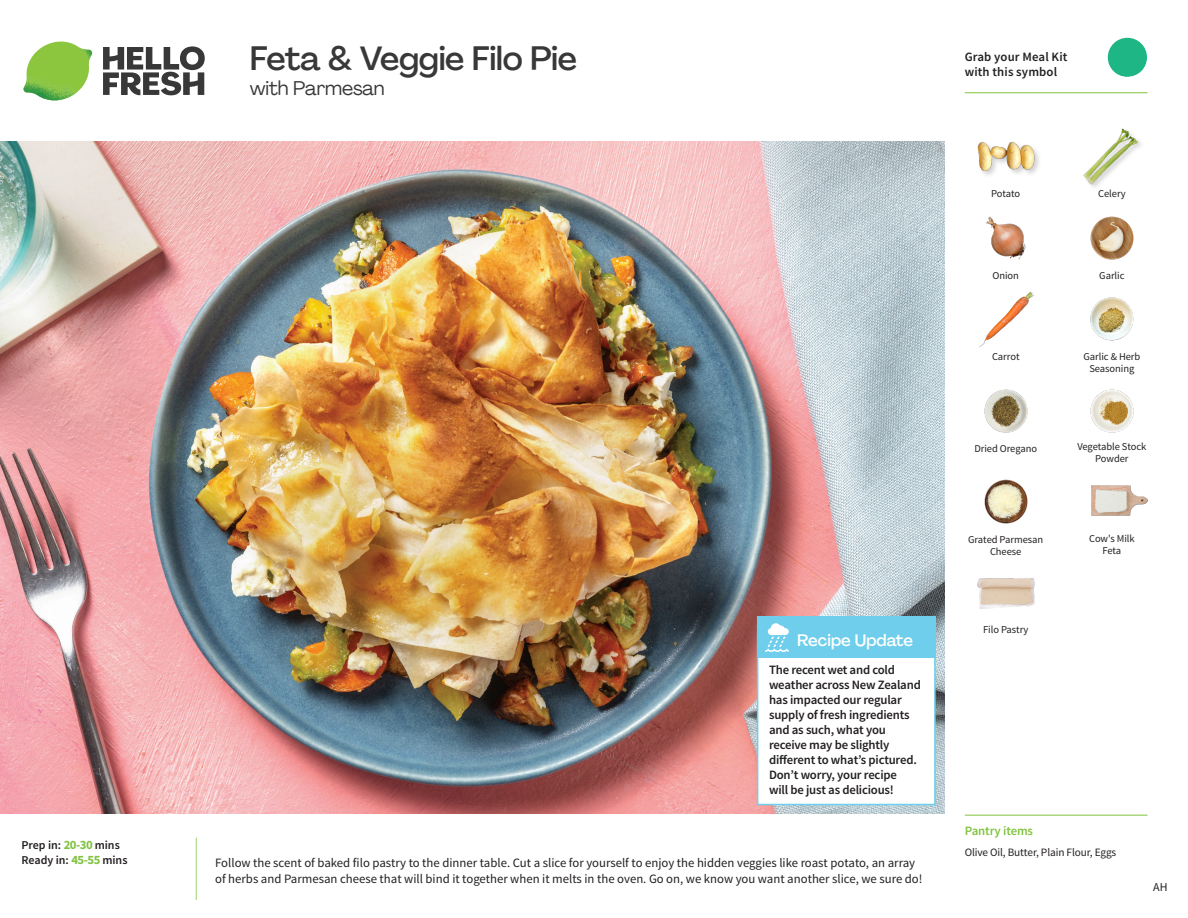
<style>
.page{position:relative;width:1188px;height:918px;background:#fff}
.page>*{position:absolute;margin:0;border:0;box-sizing:border-box;transform-origin:0 0}
._15_Titel_UK{font:500 33px "Agrandir";letter-spacing:-.015em;color:#383839}
._15_Titel_UK-2{font:19.5px "Agrandir";letter-spacing:-.01em;color:#383839}
.t1{font:500 16.5px "Agrandir";color:#fff}
.Step_6_Text_AU{font:12.75px/16.5px "Source Sans Pro";color:#231f20}
.t2{font:600 12.75px/15px "Source Sans Pro";letter-spacing:-.015em;color:#231f20}
.t3{font:600 12.75px/15px "Source Sans Pro";letter-spacing:.01em;color:#231f20}
._04_Headers_Front{font:600 12.75px "Source Sans Pro";letter-spacing:-.01em;color:#81c340}
._04_Intro{font:600 12px "Source Sans Pro";color:#231f20}
.t4{font:12px "Source Sans Pro";color:#231f20}
._05_Pantry{font:11.25px "Source Sans Pro";letter-spacing:-.01em;color:#231f20}
._18_FRONT_ingredient{font:10.5px/12px "Source Sans Pro";letter-spacing:-.005em;color:#231f20;text-align:center}
.s1{font-weight:700;font-size:12.75px;color:#81c340}
</style>
<div class="page">
<svg style="left:103px;top:46px;width:102px;height:49px"></svg>
<img style="left:23px;top:42px;width:69px;height:59px">
<img style="left:0;top:142px;width:945px;height:672px">
<img style="left:1090px;top:297px;width:44px;height:44px">
<img style="left:1090px;top:389px;width:44px;height:44px">
<img style="left:984px;top:389px;width:44px;height:44px">
<img style="left:977px;top:578px;width:58px;height:31px">
<img style="left:979px;top:291px;width:55px;height:56px">
<img style="left:985px;top:216px;width:41px;height:44px">
<img style="left:1090px;top:216px;width:44px;height:44px">
<div style="left:977px;top:141px;width:65px;height:37px;background:#231f20;opacity:.2"></div>
<img style="left:977px;top:141px;width:57px;height:37px">
<img style="left:1083px;top:128px;width:58px;height:57px">
<img style="left:984px;top:479px;width:44px;height:45px">
<img style="left:1091px;top:485px;width:57px;height:31px">
<div style="left:757px;top:625px;width:179px;height:180px;background:#fff;border:2px solid #6eceeb"></div>
<div style="left:757px;top:617px;width:179px;height:41px;background:#6eceeb"></div>
<svg style="left:765px;top:623px;width:24px;height:29px"></svg>
<svg style="left:1107px;top:37px;width:40px;height:40px"></svg>
<hr style="left:965px;top:815px;width:183px;height:1px;background:#81c340">
<hr style="left:965px;top:92px;width:183px;height:1px;background:#81c340">
<p class="_04_Intro" style="left:21px;top:837px;width:100px">Prep in: <span class="s1">20-30</span> mins</p>
<p class="_04_Intro" style="left:21px;top:852px;width:108px">Ready in: <span class="s1">45-55</span> mins</p>
<p class="_15_Titel_UK" style="left:250px;top:38px;width:329px">Feta &amp; Veggie Filo Pie</p>
<p class="_15_Titel_UK-2" style="left:250px;top:76px;width:136px">with Parmesan</p>
<p class="t1" style="left:797px;top:630px;width:117px">Recipe Update</p>
<p class="t2" style="left:769px;top:662px;width:153px">The recent wet and cold weather across New Zealand has impacted our regular supply of fresh ingredients and as such, what you receive may be slightly different to what’s pictured.<br>Don’t worry, your recipe<br>will be just as delicious!</p>
<p class="Step_6_Text_AU" style="left:215px;top:855px;width:709px">Follow the scent of baked filo pastry to the dinner table. Cut a slice for yourself to enjoy the hidden veggies like roast potato, an array of herbs and Parmesan cheese that will bind it together when it melts in the oven. Go on, we know you want another slice, we sure do!</p>
<p class="t3" style="left:965px;top:50px;width:104px">Grab your Meal Kit with this symbol</p>
<p class="_18_FRONT_ingredient" style="left:991px;top:188px;width:31px">Potato</p>
<p class="_18_FRONT_ingredient" style="left:1098px;top:188px;width:29px">Celery</p>
<p class="_18_FRONT_ingredient" style="left:993px;top:270px;width:28px">Onion</p>
<p class="_18_FRONT_ingredient" style="left:1099px;top:270px;width:27px">Garlic</p>
<p class="_18_FRONT_ingredient" style="left:992px;top:351px;width:29px">Carrot</p>
<p class="_18_FRONT_ingredient" style="left:1083px;top:351px;width:58px">Garlic &amp; Herb<br>Seasoning</p>
<p class="_18_FRONT_ingredient" style="left:974px;top:443px;width:64px">Dried Oregano</p>
<p class="_18_FRONT_ingredient" style="left:1077px;top:441px;width:71px">Vegetable Stock<br>Powder</p>
<p class="_18_FRONT_ingredient" style="left:968px;top:534px;width:77px">Grated Parmesan<br>Cheese</p>
<p class="_18_FRONT_ingredient" style="left:1089px;top:532px;width:47px">Cow's Milk<br>Feta</p>
<p class="_18_FRONT_ingredient" style="left:983px;top:624px;width:47px">Filo Pastry</p>
<p class="_04_Headers_Front" style="left:965px;top:822px;width:70px">Pantry items</p>
<p class="_05_Pantry" style="left:965px;top:845px;width:153px">Olive Oil, Butter, Plain Flour, Eggs</p>
<p class="t4" style="left:1153px;top:879px;width:16px">AH</p>
</div>
